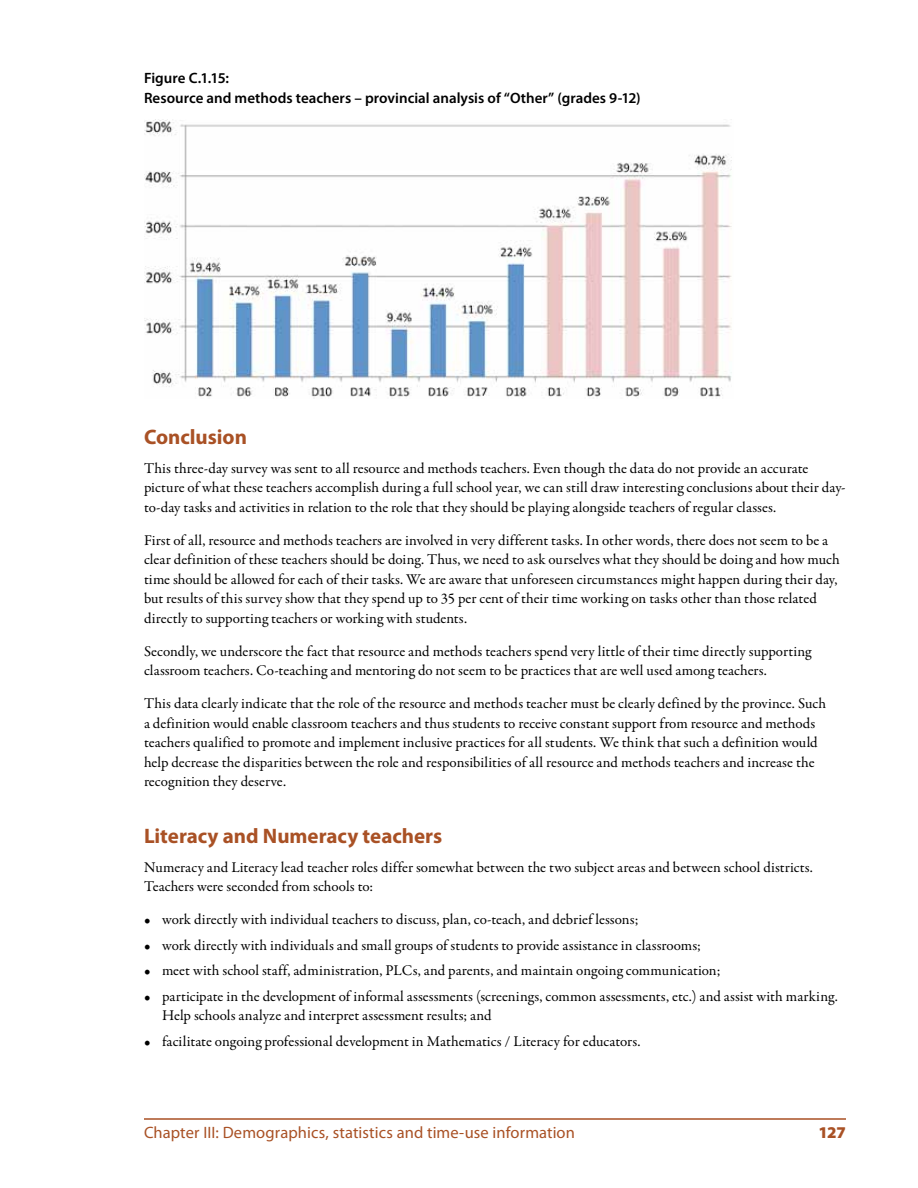
<style>
.page{position:relative;width:918px;height:1188px;background:#fff}
.page>*{position:absolute;margin:0;border:0;box-sizing:border-box;transform-origin:0 0}
.Head_3_numbered{font:700 21px "Myriad Pro";color:#a95125}
.Head_2{font:700 21px "Myriad Pro";color:#a95125}
.t1{font:16.5px "Myriad Pro";letter-spacing:.005em;color:#a95125}
.t2{font:900 16.5px "Myriad Pro";color:#a95125}
.text{font:15px/19.5px "Garamond Premr Pro";letter-spacing:.005em;color:#000}
.bullet{font:15px/19.5px "Garamond Premr Pro";letter-spacing:.005em;color:#000}
.figure_graph_title{font:600 15px/19.5px "Myriad Pro";color:#000}
.bullet_last{font:15px "Garamond Premr Pro";color:#000}
</style>
<div class="page">
<hr style="left:144px;top:1118px;width:702px;height:2px;background:#a95125">
<img style="left:144px;top:119px;width:588px;height:279px">
<p class="figure_graph_title" style="left:144px;top:68px;width:498px">Figure C.1.15:<br>Resource and methods teachers – provincial analysis of “Other” (grades 9-12)</p>
<p class="Head_2" style="left:144px;top:424px;width:105px">Conclusion</p>
<p class="text" style="left:144px;top:459px;width:703px">This three-day survey was sent to all resource and methods teachers. Even though the data do not provide an accurate picture of what these teachers accomplish during a full school year, we can still draw interesting conclusions about their day&shy;to-day tasks and activities in relation to the role that they should be playing alongside teachers of regular classes.</p>
<p class="text" style="left:144px;top:531px;width:697px">First of all, resource and methods teachers are involved in very different tasks. In other words, there does not seem to be a clear definition of these teachers should be doing. Thus, we need to ask ourselves what they should be doing and how much time should be allowed for each of their tasks. We are aware that unforeseen circumstances might happen during their day, but results of this survey show that they spend up to 35 per cent of their time working on tasks other than those related directly to supporting teachers or working with students.</p>
<p class="text" style="left:144px;top:642px;width:669px">Secondly, we underscore the fact that resource and methods teachers spend very little of their time directly supporting classroom teachers. Co-teaching and mentoring do not seem to be practices that are well used among teachers.</p>
<p class="text" style="left:144px;top:694px;width:684px">This data clearly indicate that the role of the resource and methods teacher must be clearly defined by the province. Such a definition would enable classroom teachers and thus students to receive constant support from resource and methods teachers qualified to promote and implement inclusive practices for all students. We think that such a definition would help decrease the disparities between the role and responsibilities of all resource and methods teachers and increase the recognition they deserve.</p>
<p class="Head_3_numbered" style="left:144px;top:822px;width:300px">Literacy and Numeracy teachers</p>
<p class="text" style="left:144px;top:858px;width:671px">Numeracy and Literacy lead teacher roles differ somewhat between the two subject areas and between school districts.<br>Teachers were seconded from schools to:</p>
<p class="bullet" style="left:144px;top:910px;width:496px">• work directly with individual teachers to discuss, plan, co-teach, and debrief lessons;</p>
<p class="bullet" style="left:144px;top:936px;width:558px">• work directly with individuals and small groups of students to provide assistance in classrooms;</p>
<p class="bullet" style="left:144px;top:961px;width:578px">• meet with school staff, administration, PLCs, and parents, and maintain ongoing communication;</p>
<p class="bullet" style="left:162px;top:987px;width:677px;text-indent:-18px">• participate in the development of informal assessments (screenings, common assessments, etc.) and assist with marking.<br>Help schools analyze and interpret assessment results; and</p>
<p class="bullet_last" style="left:144px;top:1032px;width:498px">• facilitate ongoing professional development in Mathematics / Literacy for educators.</p>
<p class="t1" style="left:144px;top:1122px;width:433px">Chapter III: Demographics, statistics and time-use information</p>
<p class="t2" style="left:818px;top:1121px;width:29px">127</p>
</div>
